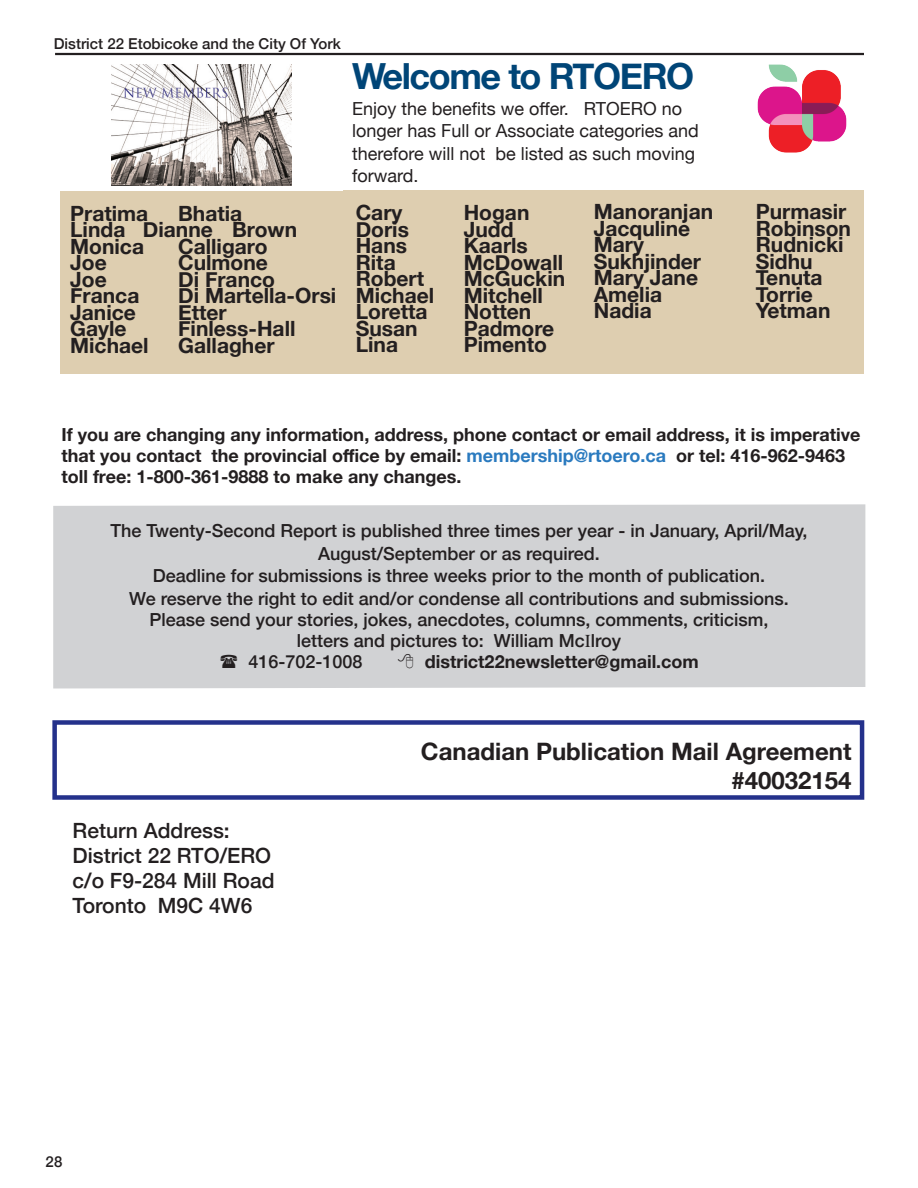
<style>
.page{position:relative;width:918px;height:1188px;background:#fff}
.page>*{position:absolute;margin:0;border:0;box-sizing:border-box;transform-origin:0 0}
.t1{font:700 36px "Helvetica Neue";letter-spacing:-.04em;color:#004577}
.t2{font:700 24px/28.8px "Helvetica Neue";color:#231f20;text-align:right}
.t3{font:700 21px/16.5px "Helvetica Neue";color:#231f20}
.t4{font:500 21px/25.2px "Helvetica Neue";color:#231f20}
.t5{font:500 18px "Helvetica Neue";color:#231f20}
.t6{font:700 18px/21px "Helvetica Neue";color:#231f20}
.t7{font:18px/22.5px "Helvetica Neue";color:#231f20}
.t8{font:500 15px "Helvetica Neue";color:#231f20}
.s1{color:#2a7abf}
.s2{font-family:"Times";font-weight:400}
</style>
<div class="page">
<hr style="left:55px;top:53px;width:809px;height:2px;background:#231f20">
<div style="left:52px;top:720px;width:812px;height:80px;background:#fff;border:4px solid #24318b"></div>
<div style="left:53px;top:504px;width:812px;height:184px;background:#d1d2d4"></div>
<div style="left:343px;top:190px;width:521px;height:184px;background:#deceb0"></div>
<img style="left:111px;top:65px;width:181px;height:120px">
<img style="left:757px;top:64px;width:90px;height:89px">
<div style="left:60px;top:191px;width:299px;height:183px;background:#deceb0"></div>
<svg style="left:221px;top:654px;width:16px;height:14px"></svg>
<svg style="left:398px;top:653px;width:15px;height:15px"></svg>
<p class="t8" style="left:54px;top:32px;width:289px">District 22 Etobicoke and the City Of York</p>
<p class="t3" style="left:70px;top:205px;width:80px">Pratima</p>
<p class="t3" style="left:70px;top:205px;width:228px;text-indent:108px">Bhatia<br>Linda Dianne Brown<br>Monica</p>
<p class="t3" style="left:178px;top:238px;width:91px">Calligaro</p>
<p class="t3" style="left:70px;top:255px;width:38px">Joe</p>
<p class="t3" style="left:178px;top:255px;width:91px">Culmone</p>
<p class="t3" style="left:70px;top:271px;width:38px">Joe</p>
<p class="t3" style="left:178px;top:271px;width:98px">Di Franco</p>
<p class="t3" style="left:70px;top:288px;width:71px">Franca</p>
<p class="t3" style="left:178px;top:288px;width:160px">Di Martella-Orsi</p>
<p class="t3" style="left:70px;top:304px;width:67px">Janice</p>
<p class="t3" style="left:178px;top:304px;width:50px">Etter</p>
<p class="t3" style="left:70px;top:321px;width:58px">Gayle</p>
<p class="t3" style="left:178px;top:321px;width:119px">Finless-Hall</p>
<p class="t3" style="left:70px;top:337px;width:80px">Michael</p>
<p class="t3" style="left:178px;top:337px;width:98px">Gallagher</p>
<h1 class="t1" style="left:352px;top:48px;width:344px">Welcome to RTOERO</h1>
<p class="t7" style="left:352px;top:98px;width:348px">Enjoy the benefits we offer. RTOERO no longer has Full or Associate categories and therefore will not be listed as such moving forward.</p>
<p class="t3" style="left:356px;top:205px;width:48px">Cary</p>
<p class="t3" style="left:464px;top:205px;width:67px">Hogan</p>
<p class="t3" style="left:356px;top:221px;width:55px">Doris</p>
<p class="t3" style="left:464px;top:221px;width:51px">Judd</p>
<p class="t3" style="left:356px;top:238px;width:53px">Hans</p>
<p class="t3" style="left:464px;top:238px;width:66px">Kaarls</p>
<p class="t3" style="left:356px;top:254px;width:42px">Rita</p>
<p class="t3" style="left:464px;top:254px;width:101px">McDowall</p>
<p class="t3" style="left:356px;top:271px;width:70px">Robert</p>
<p class="t3" style="left:464px;top:271px;width:103px">McGuckin</p>
<p class="t3" style="left:356px;top:287px;width:80px">Michael</p>
<p class="t3" style="left:464px;top:287px;width:81px">Mitchell</p>
<p class="t3" style="left:356px;top:304px;width:73px">Loretta</p>
<p class="t3" style="left:464px;top:304px;width:69px">Notten</p>
<p class="t3" style="left:356px;top:320px;width:63px">Susan</p>
<p class="t3" style="left:464px;top:320px;width:92px">Padmore</p>
<p class="t3" style="left:356px;top:337px;width:44px">Lina</p>
<p class="t3" style="left:464px;top:337px;width:85px">Pimento</p>
<p class="t3" style="left:594px;top:204px;width:121px">Manoranjan</p>
<p class="t3" style="left:756px;top:204px;width:92px">Purmasir</p>
<p class="t3" style="left:594px;top:221px;width:98px">Jacquline</p>
<p class="t3" style="left:756px;top:221px;width:97px">Robinson</p>
<p class="t3" style="left:594px;top:237px;width:52px">Mary</p>
<p class="t3" style="left:756px;top:237px;width:89px">Rudnicki</p>
<p class="t3" style="left:594px;top:254px;width:109px">Sukhjinder</p>
<p class="t3" style="left:756px;top:254px;width:58px">Sidhu</p>
<p class="t3" style="left:594px;top:270px;width:106px">Mary Jane</p>
<p class="t3" style="left:756px;top:270px;width:68px">Tenuta</p>
<p class="t3" style="left:594px;top:287px;width:70px">Amelia</p>
<p class="t3" style="left:756px;top:287px;width:59px">Torrie</p>
<p class="t3" style="left:594px;top:303px;width:59px">Nadia</p>
<p class="t3" style="left:756px;top:303px;width:76px">Yetman</p>
<p class="t6" style="left:61px;top:425px;width:801px">If you are changing any information, address, phone contact or email address, it is imperative that you contact the provincial office by email: <span class="s1">membership@rtoero.ca</span> or tel: 416-962-9463 toll free: 1-800-361-9888 to make any changes.</p>
<p class="t5" style="left:111px;top:516px;width:698px">The Twenty-Second Report is published three times per year - in January, April/May,</p>
<p class="t5" style="left:318px;top:539px;width:283px">August/September or as required.</p>
<p class="t5" style="left:153px;top:561px;width:614px">Deadline for submissions is three weeks prior to the month of publication.</p>
<p class="t5" style="left:129px;top:584px;width:661px">We reserve the right to edit and/or condense all contributions and submissions.</p>
<p class="t5" style="left:149px;top:605px;width:621px">Please send your stories, jokes, anecdotes, columns, comments, criticism,</p>
<p class="t5" style="left:297px;top:626px;width:326px">letters and pictures to: William Mc<span class="s2">I</span>lroy</p>
<p class="t5" style="left:249px;top:647px;width:116px">416-702-1008</p>
<p class="t6" style="left:425px;top:651px;width:276px">district22newsletter@gmail.com</p>
<p class="t4" style="left:73px;top:816px;width:203px">Return Address:<br>District 22 RTO/ERO c/o F9-284 Mill Road<br>Toronto M9C 4W6</p>
<p class="t8" style="left:46px;top:1149px;width:18px">28</p>
<h2 class="t2" style="left:421px;top:738px;width:432px">Canadian Publication Mail Agreement #40032154</h2>
</div>
